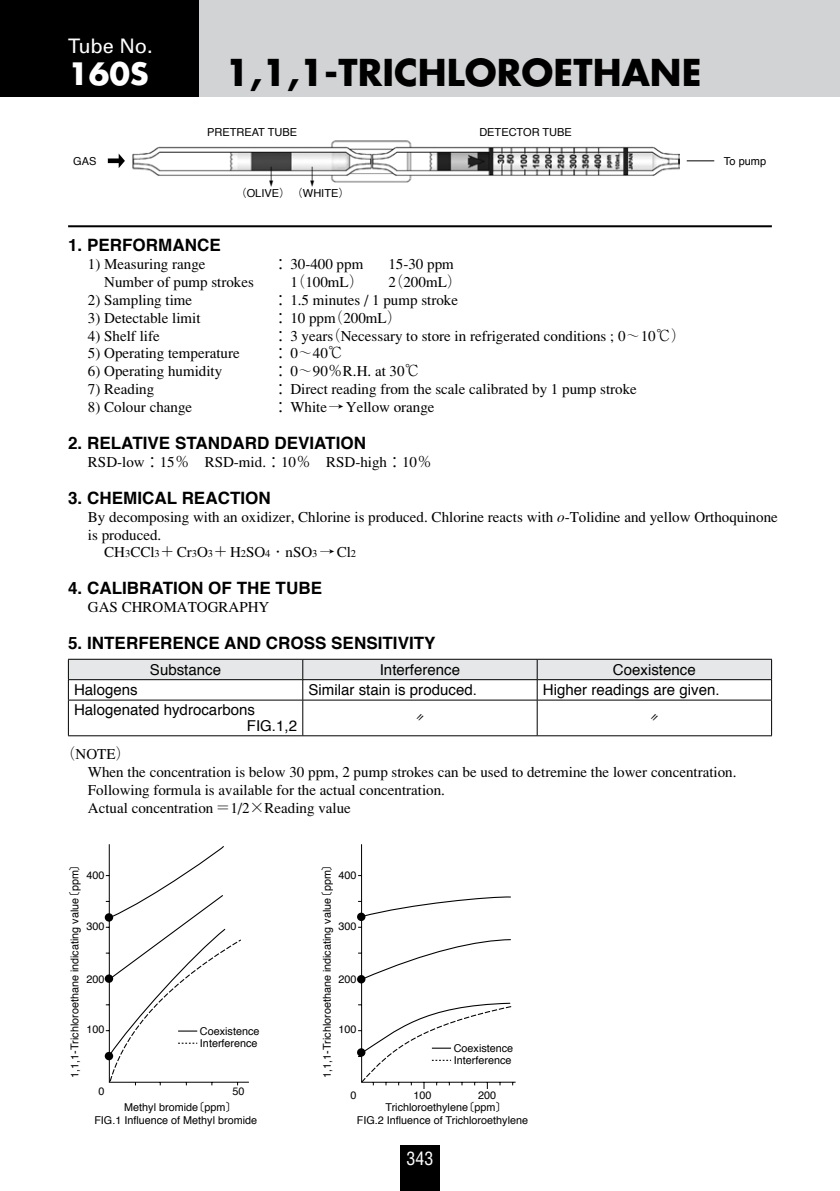
<style>
.page{position:relative;width:840px;height:1191px;background:#fff}
.page>*{position:absolute;margin:0;border:0;box-sizing:border-box;transform-origin:0 0}
.t1{font:700 36px "Futura";color:#000}
.t2{font:700 30px "Futura";color:#fff}
.t3{font:500 22px "Gothic BBB";color:#000;scale:.5 1}
.t4{font:20px "Univers";letter-spacing:-.005em;color:#fff}
.t5{font:condensed 18px "Helvetica";color:#fff}
.t6{font:700 17px "Helvetica";color:#000}
.t7{font:300 15px/17.8px "Ryumin";color:#000}
.t8{font:15px/16px "Helvetica";color:#000}
.t9{font:500 15px "Gothic BBB";color:#000}
.t10{font:11px "Helvetica";color:#000}
.t11{font:10.8px/12.2px "Helvetica";color:#000}
.s1{font-family:"Gothic BBB";font-weight:500}
.s2{font-family:"Times";font-weight:400;font-style:italic}
.s3{font-size:10.4px}
</style>
<div class="page">
<div style="left:0;top:0;width:839px;height:96px;background:#d1d3d4"></div>
<div style="left:0;top:0;width:198px;height:96px;background:#000"></div>
<svg style="left:68px;top:659px;width:703px;height:41px"></svg>
<hr style="left:68px;top:700px;width:234px;height:1px;background:#000">
<hr style="left:68px;top:700px;width:1px;height:35px;background:#000">
<hr style="left:302px;top:700px;width:235px;height:1px;background:#000">
<hr style="left:302px;top:700px;width:1px;height:35px;background:#000">
<hr style="left:537px;top:700px;width:234px;height:1px;background:#000">
<hr style="left:536px;top:700px;width:1px;height:35px;background:#000">
<hr style="left:770px;top:700px;width:1px;height:35px;background:#000">
<hr style="left:68px;top:735px;width:234px;height:1px;background:#000">
<hr style="left:302px;top:735px;width:235px;height:1px;background:#000">
<hr style="left:537px;top:735px;width:234px;height:1px;background:#000">
<svg style="left:105px;top:844px;width:144px;height:242px"></svg>
<svg style="left:357px;top:844px;width:159px;height:245px"></svg>
<div style="left:105px;top:974px;width:8px;height:8px;background:#000;border-radius:50%"></div>
<div style="left:105px;top:1051px;width:8px;height:9px;background:#000;border-radius:50%"></div>
<div style="left:357px;top:1048px;width:8px;height:8px;background:#000;border-radius:50%"></div>
<div style="left:357px;top:975px;width:8px;height:8px;background:#000;border-radius:50%"></div>
<div style="left:357px;top:912px;width:8px;height:9px;background:#000;border-radius:50%"></div>
<div style="left:105px;top:913px;width:8px;height:8px;background:#000;border-radius:50%"></div>
<img style="left:132px;top:140px;width:547px;height:43px">
<svg style="left:108px;top:153px;width:17px;height:15px"></svg>
<svg style="left:686px;top:160px;width:27px;height:1px"></svg>
<div style="left:400px;top:1145px;width:39px;height:46px;background:#000"></div>
<hr style="left:68px;top:225px;width:703px;height:2px;background:#000">
<h3 class="t4" style="left:68px;top:34px;width:86px">Tube No.</h3>
<h2 class="t2" style="left:68px;top:53px;width:82px">160S</h2>
<h1 class="t1" style="left:225px;top:48px;width:478px">1,1,1-TRICHLOROETHANE</h1>
<p class="t10" style="left:207px;top:123px;width:91px">PRETREAT TUBE</p>
<p class="t10" style="left:479px;top:123px;width:94px">DETECTOR TUBE</p>
<h3 class="t3" style="left:266px;top:164px;width:23px">↓</h3>
<p class="t10" style="left:235px;top:184px;width:115px"><span class="s1">（</span>OLIVE<span class="s1">）（</span>WHITE<span class="s1">）</span></p>
<p class="t10" style="left:73px;top:153px;width:25px">GAS</p>
<p class="t10" style="left:723px;top:153px;width:44px">To pump</p>
<h3 class="t3" style="left:306px;top:164px;width:23px">↓</h3>
<p class="t6" style="left:68px;top:232px;width:154px">1. PERFORMANCE</p>
<p class="t7" style="left:88px;top:256px;width:119px">1) Measuring range</p>
<p class="t7" style="left:273px;top:256px;width:92px">：30-400 ppm</p>
<p class="t7" style="left:388px;top:256px;width:67px">15-30 ppm</p>
<p class="t7" style="left:104px;top:274px;width:151px">Number of pump strokes</p>
<p class="t7" style="left:290px;top:274px;width:75px">1（100mL）</p>
<p class="t7" style="left:388px;top:274px;width:75px">2（200mL）</p>
<p class="t7" style="left:88px;top:292px;width:106px">2) Sampling time</p>
<p class="t7" style="left:273px;top:292px;width:186px">：1.5 minutes / 1 pump stroke</p>
<p class="t7" style="left:88px;top:309px;width:114px">3) Detectable limit</p>
<p class="t7" style="left:273px;top:309px;width:130px">：10 ppm（200mL）</p>
<p class="t7" style="left:88px;top:327px;width:73px">4) Shelf life</p>
<p class="t7" style="left:273px;top:327px;width:414px">：3 years（Necessary to store in refrigerated conditions ; 0～10℃）</p>
<p class="t7" style="left:88px;top:345px;width:153px">5) Operating temperature</p>
<p class="t7" style="left:273px;top:345px;width:71px">：0～40℃</p>
<p class="t7" style="left:88px;top:363px;width:136px">6) Operating humidity</p>
<p class="t7" style="left:273px;top:363px;width:148px">：0〜 90％R.H. at 30℃</p>
<p class="t7" style="left:88px;top:381px;width:68px">7) Reading</p>
<p class="t7" style="left:273px;top:381px;width:365px">：Direct reading from the scale calibrated by 1 pump stroke</p>
<p class="t7" style="left:88px;top:398px;width:106px">8) Colour change</p>
<p class="t7" style="left:273px;top:398px;width:163px">：White → Yellow orange</p>
<p class="t6" style="left:68px;top:429px;width:299px">2. RELATIVE STANDARD DEVIATION</p>
<p class="t7" style="left:88px;top:453px;width:345px">RSD-low：15％　RSD-mid.：10％　RSD-high：10％</p>
<p class="t6" style="left:68px;top:484px;width:204px">3. CHEMICAL REACTION</p>
<p class="t7" style="left:88px;top:508px;width:691px">By decomposing with an oxidizer, Chlorine is produced. Chlorine reacts with <span class="s2">o</span>-Tolidine and yellow Orthoquinone</p>
<p class="t7" style="left:88px;top:526px;width:75px">is produced.</p>
<p class="t7" style="left:104px;top:544px;width:253px">CH<span class="s3">3</span>CCl<span class="s3">3</span>＋ Cr<span class="s3">3</span>O<span class="s3">3</span>＋ H<span class="s3">2</span>SO<span class="s3">4</span>・nSO<span class="s3">3</span> → Cl<span class="s3">2</span></p>
<p class="t6" style="left:68px;top:574px;width:255px">4. CALIBRATION OF THE TUBE</p>
<p class="t7" style="left:88px;top:599px;width:183px">GAS CHROMATOGRAPHY</p>
<p class="t6" style="left:68px;top:629px;width:369px">5. INTERFERENCE AND CROSS SENSITIVITY</p>
<p class="t8" style="left:150px;top:662px;width:73px">Substance</p>
<p class="t8" style="left:379px;top:662px;width:82px">Interference</p>
<p class="t8" style="left:612px;top:662px;width:84px">Coexistence</p>
<p class="t8" style="left:74px;top:682px;width:65px">Halogens</p>
<p class="t8" style="left:308px;top:682px;width:170px">Similar stain is produced.</p>
<p class="t8" style="left:542px;top:682px;width:178px">Higher readings are given.</p>
<p class="t8" style="left:247px;top:702px;width:52px;text-indent:-173px">Halogenated hydrocarbons<br>FIG.1,2</p>
<p class="t9" style="left:412px;top:709px;width:16px">〃</p>
<p class="t9" style="left:646px;top:709px;width:16px">〃</p>
<p class="t7" style="left:88px;top:746px;width:649px;text-indent:-27px">（NOTE）<br>When the concentration is below 30 ppm, 2 pump strokes can be used to detremine the lower concentration.<br>Following formula is available for the actual concentration.<br>Actual concentration ＝1/2×Reading value</p>
<p class="t11" style="left:69px;top:1077px;width:219px;rotate:-90deg">1,1,1-Trichloroethane indicating value<span class="s1">〔</span>ppm<span class="s1">〕</span></p>
<p class="t11" style="left:86px;top:869px;width:20px">400</p>
<p class="t11" style="left:86px;top:920px;width:20px">300</p>
<p class="t11" style="left:86px;top:974px;width:20px">200</p>
<p class="t11" style="left:86px;top:1024px;width:20px">100</p>
<p class="t11" style="left:200px;top:1025px;width:61px">Coexistence<br>Interference</p>
<p class="t11" style="left:321px;top:1077px;width:219px;rotate:-90deg">1,1,1-Trichloroethane indicating value<span class="s1">〔</span>ppm<span class="s1">〕</span></p>
<p class="t11" style="left:338px;top:869px;width:20px">400</p>
<p class="t11" style="left:338px;top:920px;width:20px">300</p>
<p class="t11" style="left:338px;top:974px;width:20px">200</p>
<p class="t11" style="left:338px;top:1024px;width:20px">100</p>
<p class="t11" style="left:453px;top:1042px;width:61px">Coexistence<br>Interference</p>
<p class="t11" style="left:98px;top:1085px;width:8px">0</p>
<p class="t11" style="left:232px;top:1085px;width:14px">50</p>
<p class="t11" style="left:350px;top:1089px;width:8px">0</p>
<p class="t11" style="left:413px;top:1089px;width:20px">100</p>
<p class="t11" style="left:478px;top:1089px;width:20px">200</p>
<p class="t11" style="left:94px;top:1101px;width:164px;text-indent:30px">Methyl bromide<span class="s1">〔</span>ppm<span class="s1">〕<br></span>FIG.1 Influence of Methyl bromide</p>
<p class="t11" style="left:356px;top:1101px;width:173px;text-indent:29px">Trichloroethylene<span class="s1">〔</span>ppm<span class="s1">〕<br></span>FIG.2 Influence of Trichloroethylene</p>
<p class="t5" style="left:406px;top:1147px;width:28px">343</p>
</div>
